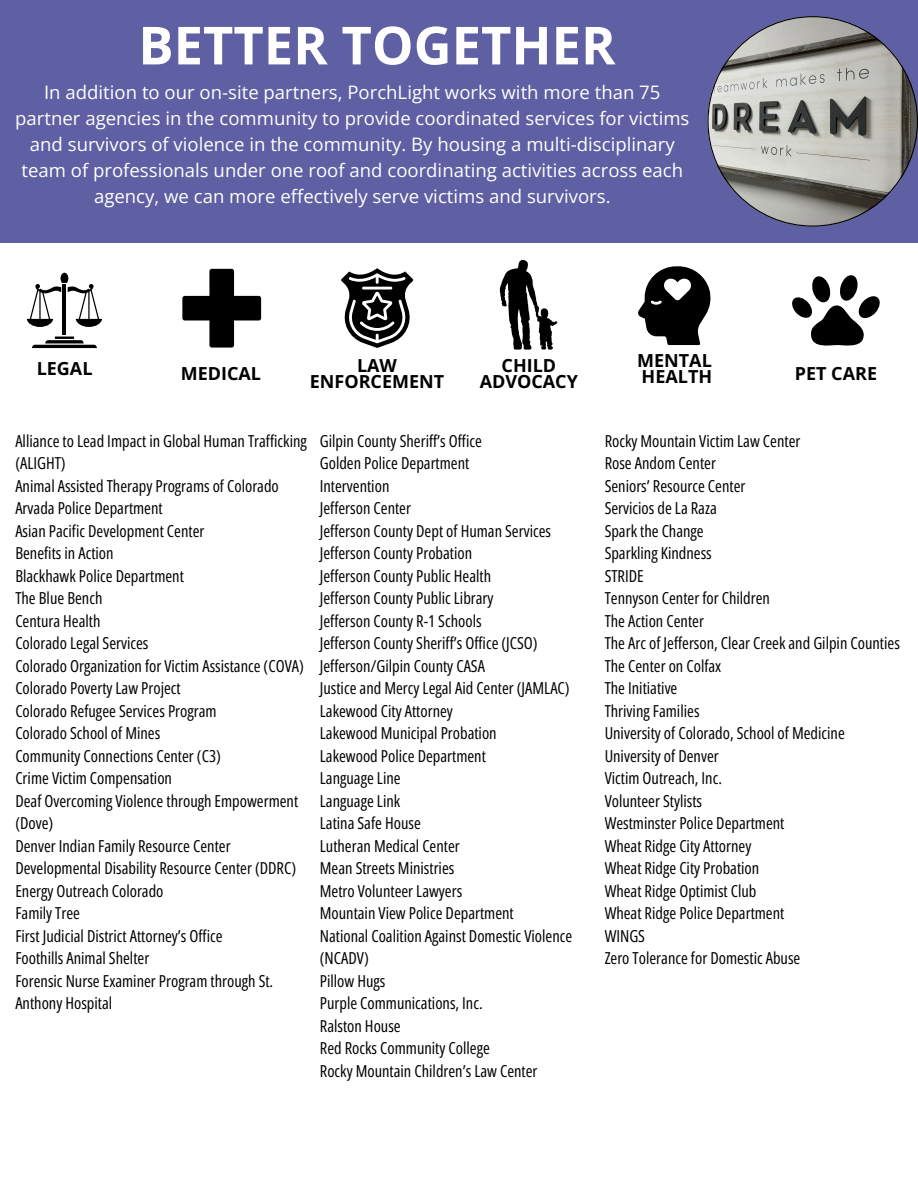
<style>
.page{position:relative;width:918px;height:1188px;background:#fff}
.page>*{position:absolute;margin:0;border:0;box-sizing:border-box;transform-origin:0 0}
.t1{font:700 52.5px "Open Sans";color:#fff}
.t2{font:18.6px/25.8px "Open Sans";color:#fff;text-align:center}
.t3{font:700 18px/15.8px "Open Sans";color:#000;text-align:center}
.t4{font:16.5px/22.5px "Open Sans Condensed";color:#000}
</style>
<div class="page">
<div style="left:0;top:0;width:918px;height:243px;background:#5f5fa4"></div>
<hr style="left:62px;top:288px;width:4px;height:47px;background:#000">
<svg style="left:32px;top:337px;width:65px;height:11px"></svg>
<svg style="left:27px;top:273px;width:75px;height:54px"></svg>
<svg style="left:182px;top:269px;width:79px;height:79px"></svg>
<svg style="left:638px;top:266px;width:73px;height:79px"></svg>
<svg style="left:499px;top:260px;width:59px;height:90px"></svg>
<svg style="left:341px;top:268px;width:72px;height:80px"></svg>
<svg style="left:792px;top:275px;width:88px;height:70px"></svg>
<svg style="left:707px;top:16px;width:211px;height:210px"></svg>
<p class="t1" style="left:138px;top:8px;width:479px">BETTER TOGETHER</p>
<h2 class="t2" style="left:15px;top:79px;width:676px">In addition to our on-site partners, PorchLight works with more than 75 partner agencies in the community to provide coordinated services for victims and survivors of violence in the community. By housing a multi-disciplinary team of professionals under one roof and coordinating activities across each agency, we can more effectively serve victims and survivors.</h2>
<h3 class="t3" style="left:37px;top:360px;width:57px">LEGAL</h3>
<p class="t3" style="left:181px;top:365px;width:82px">MEDICAL</p>
<p class="t3" style="left:637px;top:352px;width:76px;text-align:left">MENTAL<br>HEALTH</p>
<h2 class="t3" style="left:480px;top:357px;width:100px">CHILD<br>ADVOCACY</h2>
<p class="t3" style="left:310px;top:357px;width:136px">LAW<br>ENFORCEMENT</p>
<h2 class="t3" style="left:795px;top:365px;width:84px">PET CARE</h2>
<p class="t4" style="left:15px;top:429px;width:293px">Alliance to Lead Impact in Global Human Trafficking (ALIGHT)</p>
<p class="t4" style="left:15px;top:474px;width:265px">Animal Assisted Therapy Programs of Colorado</p>
<h2 class="t4" style="left:15px;top:497px;width:149px">Arvada Police Department</h2>
<h2 class="t4" style="left:15px;top:519px;width:191px">Asian Pacific Development Center</h2>
<p class="t4" style="left:15px;top:542px;width:100px">Benefits in Action</p>
<h2 class="t4" style="left:15px;top:564px;width:170px">Blackhawk Police Department</h2>
<p class="t4" style="left:15px;top:587px;width:89px">The Blue Bench</p>
<p class="t4" style="left:15px;top:609px;width:87px">Centura Health</p>
<p class="t4" style="left:15px;top:632px;width:135px">Colorado Legal Services</p>
<p class="t4" style="left:15px;top:654px;width:290px">Colorado Organization for Victim Assistance (COVA)</p>
<p class="t4" style="left:15px;top:677px;width:167px">Colorado Poverty Law Project</p>
<p class="t4" style="left:15px;top:699px;width:203px">Colorado Refugee Services Program</p>
<p class="t4" style="left:15px;top:722px;width:146px">Colorado School of Mines</p>
<p class="t4" style="left:15px;top:744px;width:207px">Community Connections Center (C3)</p>
<p class="t4" style="left:15px;top:767px;width:158px">Crime Victim Compensation</p>
<p class="t4" style="left:15px;top:789px;width:284px">Deaf Overcoming Violence through Empowerment (Dove)</p>
<p class="t4" style="left:15px;top:834px;width:217px">Denver Indian Family Resource Center</p>
<p class="t4" style="left:15px;top:857px;width:282px">Developmental Disability Resource Center (DDRC)</p>
<p class="t4" style="left:15px;top:879px;width:150px">Energy Outreach Colorado</p>
<p class="t4" style="left:15px;top:902px;width:66px">Family Tree</p>
<p class="t4" style="left:15px;top:924px;width:209px">First Judicial District Attorney’s Office</p>
<p class="t4" style="left:15px;top:947px;width:135px">Foothills Animal Shelter</p>
<p class="t4" style="left:15px;top:969px;width:259px">Forensic Nurse Examiner Program through St.<br>Anthony Hospital</p>
<p class="t4" style="left:320px;top:429px;width:164px">Gilpin County Sheriff’s Office</p>
<p class="t4" style="left:320px;top:452px;width:151px">Golden Police Department</p>
<p class="t4" style="left:320px;top:474px;width:71px">Intervention</p>
<p class="t4" style="left:320px;top:497px;width:93px">Jefferson Center</p>
<p class="t4" style="left:320px;top:519px;width:233px">Jefferson County Dept of Human Services</p>
<p class="t4" style="left:320px;top:542px;width:154px">Jefferson County Probation</p>
<p class="t4" style="left:320px;top:564px;width:173px">Jefferson County Public Health</p>
<p class="t4" style="left:320px;top:587px;width:175px">Jefferson County Public Library</p>
<p class="t4" style="left:320px;top:609px;width:163px">Jefferson County R-1 Schools</p>
<p class="t4" style="left:320px;top:632px;width:219px">Jefferson County Sheriff’s Office (JCSO)</p>
<p class="t4" style="left:320px;top:654px;width:167px">Jefferson/Gilpin County CASA</p>
<p class="t4" style="left:320px;top:677px;width:251px">Justice and Mercy Legal Aid Center (JAMLAC)</p>
<p class="t4" style="left:320px;top:699px;width:135px">Lakewood City Attorney</p>
<p class="t4" style="left:320px;top:722px;width:178px">Lakewood Municipal Probation</p>
<p class="t4" style="left:320px;top:744px;width:168px">Lakewood Police Department</p>
<p class="t4" style="left:320px;top:767px;width:82px">Language Line</p>
<p class="t4" style="left:320px;top:789px;width:82px">Language Link</p>
<p class="t4" style="left:320px;top:812px;width:102px">Latina Safe House</p>
<p class="t4" style="left:320px;top:834px;width:141px">Lutheran Medical Center</p>
<p class="t4" style="left:320px;top:857px;width:136px">Mean Streets Ministries</p>
<p class="t4" style="left:320px;top:879px;width:144px">Metro Volunteer Lawyers</p>
<p class="t4" style="left:320px;top:902px;width:195px">Mountain View Police Department</p>
<p class="t4" style="left:320px;top:924px;width:254px">National Coalition Against Domestic Violence (NCADV)</p>
<p class="t4" style="left:320px;top:969px;width:67px">Pillow Hugs</p>
<p class="t4" style="left:320px;top:992px;width:164px">Purple Communications, Inc.</p>
<p class="t4" style="left:320px;top:1014px;width:82px">Ralston House</p>
<p class="t4" style="left:320px;top:1037px;width:171px">Red Rocks Community College</p>
<p class="t4" style="left:320px;top:1059px;width:219px">Rocky Mountain Children’s Law Center</p>
<p class="t4" style="left:605px;top:429px;width:197px">Rocky Mountain Victim Law Center</p>
<p class="t4" style="left:605px;top:452px;width:113px">Rose Andom Center</p>
<p class="t4" style="left:605px;top:474px;width:142px">Seniors’ Resource Center</p>
<p class="t4" style="left:605px;top:497px;width:114px">Servicios de La Raza</p>
<p class="t4" style="left:605px;top:519px;width:101px">Spark the Change</p>
<p class="t4" style="left:605px;top:542px;width:109px">Sparkling Kindness</p>
<p class="t4" style="left:605px;top:564px;width:41px">STRIDE</p>
<p class="t4" style="left:605px;top:587px;width:167px">Tennyson Center for Children</p>
<p class="t4" style="left:605px;top:609px;width:101px">The Action Center</p>
<p class="t4" style="left:605px;top:632px;width:297px">The Arc of Jefferson, Clear Creek and Gilpin Counties</p>
<p class="t4" style="left:605px;top:654px;width:118px">The Center on Colfax</p>
<p class="t4" style="left:605px;top:677px;width:74px">The Initiative</p>
<p class="t4" style="left:605px;top:699px;width:96px">Thriving Families</p>
<p class="t4" style="left:605px;top:722px;width:242px">University of Colorado, School of Medicine</p>
<p class="t4" style="left:605px;top:744px;width:116px">University of Denver</p>
<p class="t4" style="left:605px;top:767px;width:119px">Victim Outreach, Inc.</p>
<p class="t4" style="left:605px;top:789px;width:99px">Volunteer Stylists</p>
<p class="t4" style="left:605px;top:812px;width:181px">Westminster Police Department</p>
<p class="t4" style="left:605px;top:834px;width:148px">Wheat Ridge City Attorney</p>
<p class="t4" style="left:605px;top:857px;width:156px">Wheat Ridge City Probation</p>
<p class="t4" style="left:605px;top:879px;width:153px">Wheat Ridge Optimist Club</p>
<p class="t4" style="left:605px;top:902px;width:181px">Wheat Ridge Police Department</p>
<p class="t4" style="left:605px;top:924px;width:42px">WINGS</p>
<p class="t4" style="left:605px;top:947px;width:197px">Zero Tolerance for Domestic Abuse</p>
</div>
